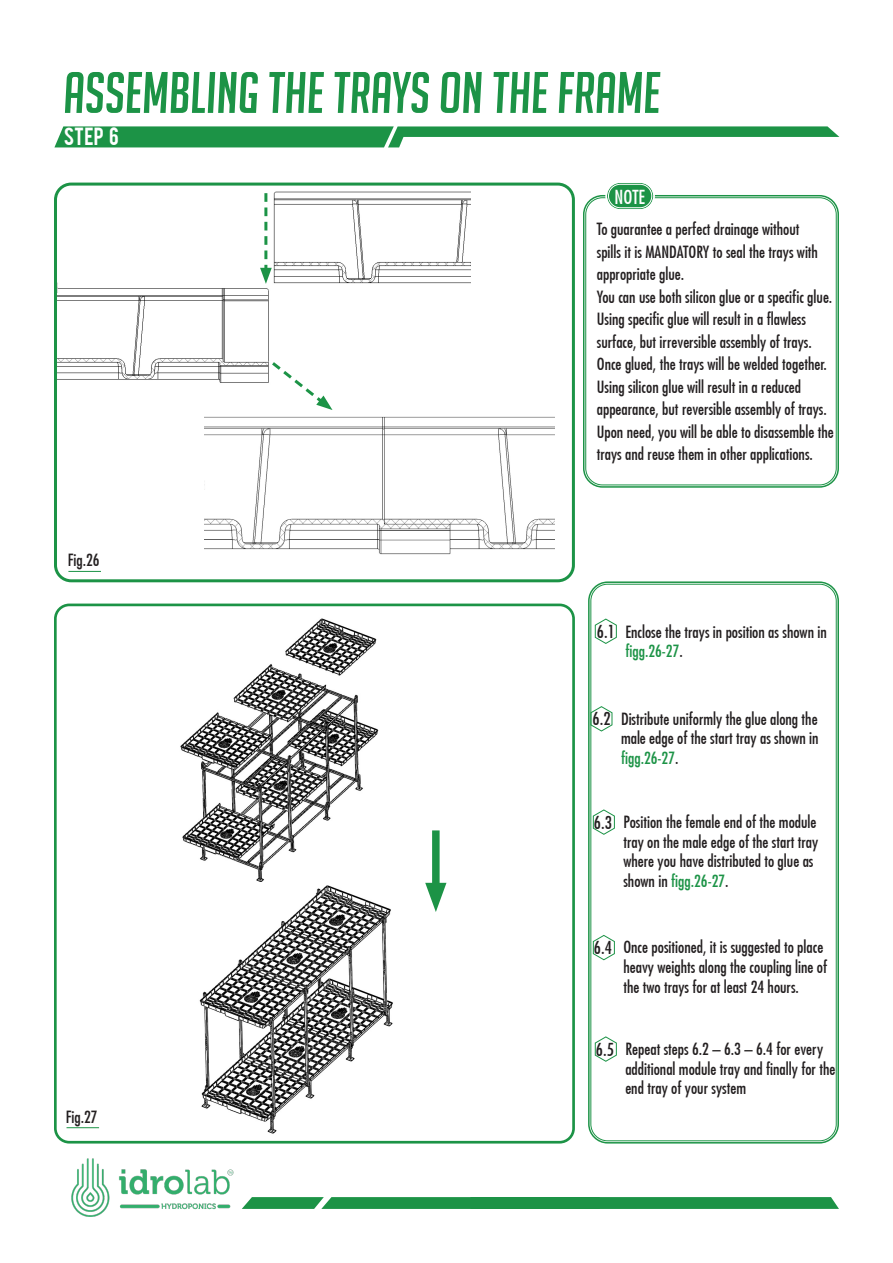
<style>
.page{position:relative;width:893px;height:1263px;background:#fff}
.page>*{position:absolute;margin:0;border:0;box-sizing:border-box;transform-origin:0 0}
.t1{font:italic 57px "Big Noodle Titling";color:#1c9346}
.t2{font:19.5px "Bebas";color:#fff}
.t3{font:500 condensed 18.9px "Futura";color:#fff}
.t4{font:500 condensed 17.55px "Futura";color:#231f20}
.t5{font:500 condensed 16.5px/22.5px "Futura";color:#231f20}
.s1{color:#1c9346}
</style>
<div class="page">
<svg style="left:242px;top:1197px;width:597px;height:12px;background:#24964c"></svg>
<img style="left:71px;top:1158px;width:163px;height:59px">
<img style="left:58px;top:182px;width:412px;height:201px">
<div style="left:583px;top:195px;width:256px;height:293px;border:2px solid #1c9346;border-radius:19px"></div>
<div style="left:585px;top:197px;width:251px;height:288px;border:1px solid #1c9346;border-radius:17px"></div>
<div style="left:607px;top:183px;width:46px;height:26px;background:#1c9346;border-radius:13px"></div>
<div style="left:605px;top:181px;width:50px;height:30px;border:2px solid #fff;border-radius:14px"></div>
<div style="left:608px;top:184px;width:44px;height:24px;border:1px solid #fff;border-radius:12px"></div>
<div style="left:54px;top:183px;width:521px;height:399px;border:3px solid #1c9346;border-radius:16px"></div>
<div style="left:588px;top:581px;width:251px;height:562px;border:2px solid #1c9346;border-radius:19px"></div>
<div style="left:591px;top:584px;width:245px;height:557px;border:1px solid #1c9346;border-radius:17px"></div>
<svg style="left:594px;top:618px;width:23px;height:26px"></svg>
<svg style="left:590px;top:706px;width:23px;height:26px"></svg>
<svg style="left:592px;top:809px;width:23px;height:26px"></svg>
<svg style="left:592px;top:934px;width:23px;height:27px"></svg>
<svg style="left:594px;top:1036px;width:23px;height:26px"></svg>
<img style="left:205px;top:416px;width:349px;height:139px">
<svg style="left:260px;top:193px;width:12px;height:91px"></svg>
<svg style="left:269px;top:359px;width:64px;height:51px"></svg>
<hr style="left:68px;top:571px;width:33px;height:1px;background:#1c9346">
<hr style="left:67px;top:1127px;width:32px;height:1px;background:#1c9346">
<img style="left:180px;top:618px;width:199px;height:264px">
<img style="left:125px;top:882px;width:311px;height:262px">
<div style="left:54px;top:603px;width:521px;height:540px;border:3px solid #1c9346;border-radius:14px"></div>
<div style="left:432px;top:830px;width:8px;height:65px;background:#1c9346"></div>
<svg style="left:425px;top:883px;width:21px;height:29px"></svg>
<svg style="left:54px;top:126px;width:785px;height:21px"></svg>
<h1 class="t1" style="left:64px;top:62px;width:598px">ASSEMBLING THE TRAYS ON THE FRAME</h1>
<p class="t2" style="left:64px;top:122px;width:57px">STEP 6</p>
<p class="t5" style="left:68px;top:549px;width:33px">Fig.26</p>
<p class="t5" style="left:66px;top:1105px;width:33px">Fig.27</p>
<p class="t3" style="left:614px;top:186px;width:32px">NOTE</p>
<p class="t5" style="left:597px;top:218px;width:238px">To guarantee a perfect drainage without<br>spills it is MANDATORY to seal the trays with appropriate glue.<br>You can use both silicon glue or a specific glue.<br>Using specific glue will result in a flawless surface, but irreversible assembly of trays.<br>Once glued, the trays will be welded together.<br>Using silicon glue will result in a reduced appearance, but reversible assembly of trays.<br>Upon need, you will be able to disassemble the trays and reuse them in other applications.</p>
<p class="t4" style="left:597px;top:621px;width:19px">6.1</p>
<p class="t5" style="left:625px;top:621px;width:203px;line-height:19.8px">Enclose the trays in position as shown in <span class="s1">figg.26-27</span>.</p>
<p class="t4" style="left:593px;top:708px;width:19px">6.2</p>
<p class="t5" style="left:621px;top:708px;width:199px;line-height:19.8px;text-align:justify">Distribute uniformly the glue along the male edge of the start tray as shown in <span class="s1">figg.26-27</span>.</p>
<p class="t4" style="left:594px;top:812px;width:19px">6.3</p>
<p class="t5" style="left:623px;top:812px;width:196px;line-height:19.8px">Position the female end of the module tray on the male edge of the start tray where you have distributed to glue as shown in <span class="s1">figg.26-27</span>.</p>
<p class="t4" style="left:594px;top:937px;width:19px">6.4</p>
<p class="t5" style="left:623px;top:937px;width:205px;line-height:19.8px">Once positioned, it is suggested to place heavy weights along the coupling line of the two trays for at least 24 hours.</p>
<p class="t4" style="left:596px;top:1038px;width:19px">6.5</p>
<p class="t5" style="left:625px;top:1039px;width:212px;line-height:19.8px">Repeat steps 6.2 – 6.3 – 6.4 for every additional module tray and finally for the end tray of your system</p>
</div>
